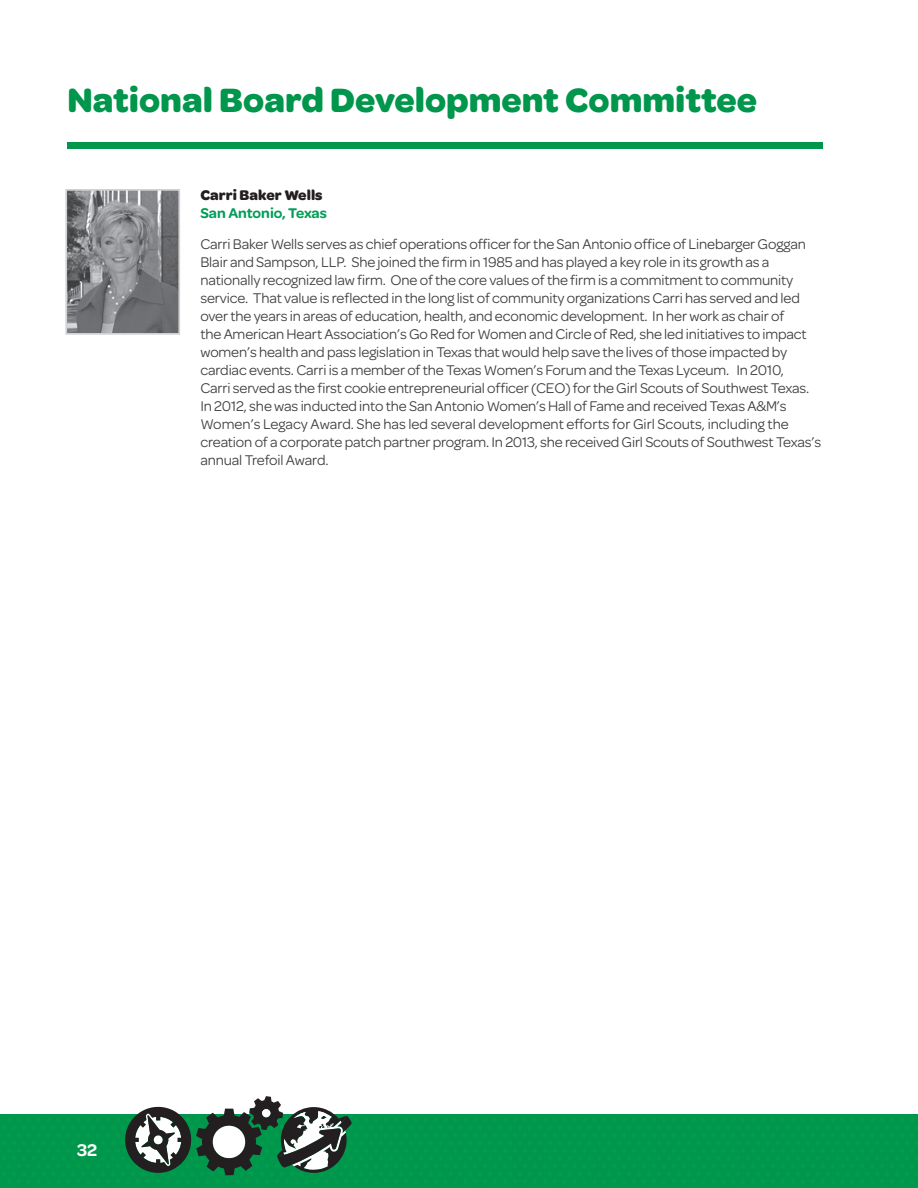
<style>
.page{position:relative;width:918px;height:1188px;background:#fff}
.page>*{position:absolute;margin:0;border:0;box-sizing:border-box;transform-origin:0 0}
.t1{font:700 36px "Omnes Girl Scouts";color:#00964c}
.t2{font:600 18px "Omnes Girl Scouts";color:#fff}
.t3{font:15px/18px "Omnes Girl Scouts";letter-spacing:-.01em;color:#3e3e3f}
.t4{font:600 15px "Omnes Girl Scouts";color:#009d57}
.t5{font:700 15px "Omnes Girl Scouts";color:#231f20}
</style>
<div class="page">
<div style="left:0;top:1115px;width:918px;height:73px;background:#00964c"></div>
<hr style="left:917px;top:1115px;width:1px;height:73px;background:#bfbfbf">
<svg style="left:125px;top:1096px;width:228px;height:79px"></svg>
<div style="left:68px;top:142px;width:756px;height:6px;background:#00964c"></div>
<img style="left:68px;top:192px;width:109px;height:140px">
<div style="left:65px;top:189px;width:115px;height:146px;border:2px solid #d1d2d4"></div>
<h1 class="t1" style="left:68px;top:73px;width:691px">National Board Development Committee</h1>
<p class="t5" style="left:200px;top:183px;width:124px">Carri Baker Wells</p>
<p class="t4" style="left:200px;top:202px;width:128px">San Antonio, Texas</p>
<p class="t3" style="left:200px;top:234px;width:622px">Carri Baker Wells serves as chief operations officer for the San Antonio office of Linebarger Goggan Blair and Sampson, LLP. She joined the firm in 1985 and has played a key role in its growth as a nationally recognized law firm. One of the core values of the firm is a commitment to community service. That value is reflected in the long list of community organizations Carri has served and led over the years in areas of education, health, and economic development. In her work as chair of<br>the American Heart Association’s Go Red for Women and Circle of Red, she led initiatives to impact women’s health and pass legislation in Texas that would help save the lives of those impacted by cardiac events. Carri is a member of the Texas Women’s Forum and the Texas Lyceum. In 2010,<br>Carri served as the first cookie entrepreneurial officer (CEO) for the Girl Scouts of Southwest Texas.<br>In 2012, she was inducted into the San Antonio Women’s Hall of Fame and received Texas A&amp;M’s Women’s Legacy Award. She has led several development efforts for Girl Scouts, including the creation of a corporate patch partner program. In 2013, she received Girl Scouts of Southwest Texas’s annual Trefoil Award.</p>
<p class="t2" style="left:77px;top:1137px;width:22px">32</p>
</div>
